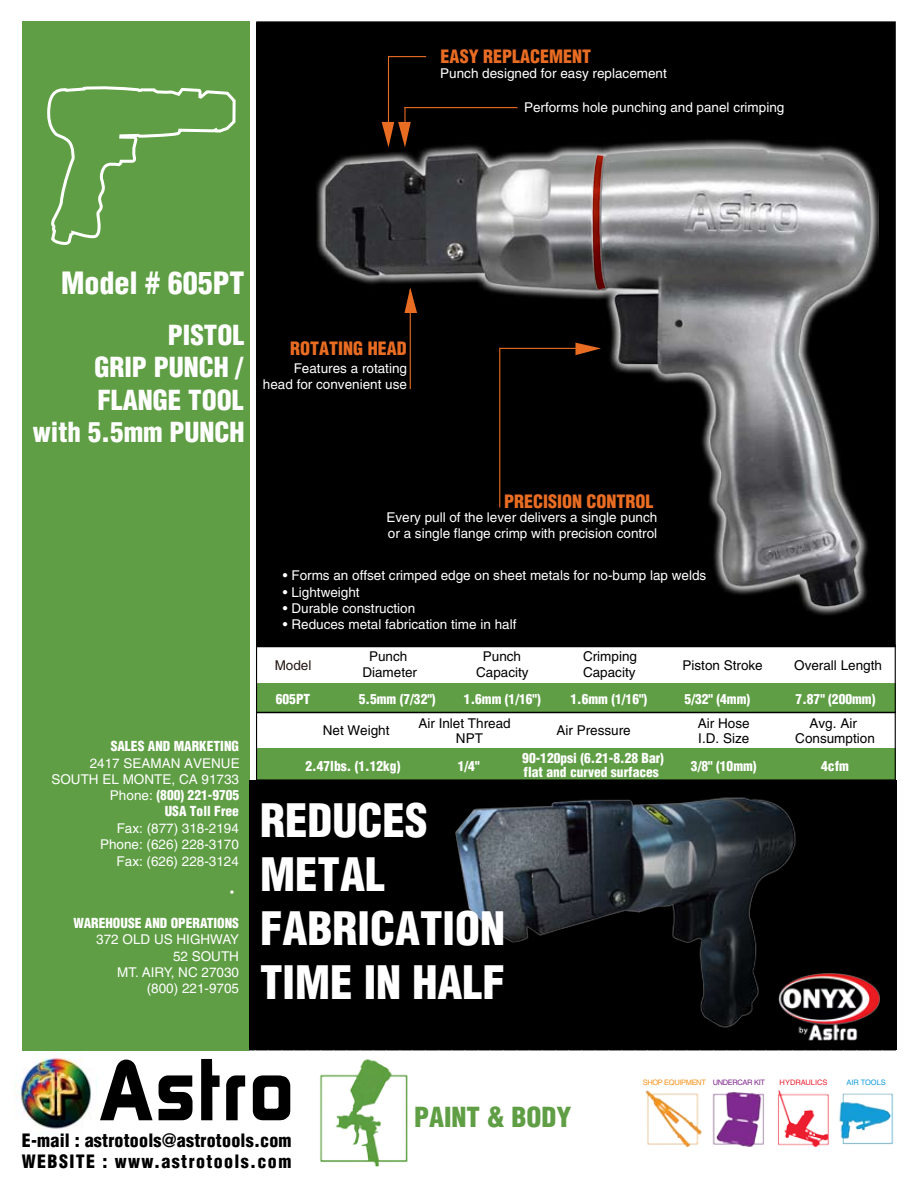
<style>
.page{position:relative;width:918px;height:1188px;background:#fff}
.page>*{position:absolute;margin:0;border:0;box-sizing:border-box;transform-origin:0 0}
.t1{font:900 condensed 45px/54px "Helvetica";color:#fff}
.t2{font:900 condensed 30px "Helvetica";color:#fff}
.t3{font:900 condensed 27px/32.4px "Helvetica";color:#fff;text-align:right}
.t4{font:900 condensed 27px "Helvetica";color:#5f9e44}
.t5{font:900 condensed 18px/21.6px "Helvetica";letter-spacing:.015em;color:#000}
.t6{font:900 condensed 18px "Helvetica";color:#e96c23}
.t7{font:13.5px/16.2px "Helvetica";color:#fff}
.t8{font:900 condensed 13.5px "Helvetica";color:#fff}
.t9{font:13.5px/16.2px "Helvetica";color:#fefefe;text-align:right}
.t10{font:13.5px/16.2px "Helvetica";color:#000;text-align:center}
.t11{font:13.5px "Helvetica";color:#020100}
.t12{font:13.5px "Helvetica";color:#231815}
.t13{font:300 13.5px "Adobe Ming Std";color:#fefefe}
.t14{font:7.5px "Helvetica";letter-spacing:-.05em;color:#f79520}
.t15{font:7.5px "Helvetica";color:#ed2031}
.t16{font:7.5px "Helvetica";color:#149ed9}
.s1{font-weight:900;font-stretch:condensed}
.s2{color:#812b90}
</style>
<div class="page">
<div style="left:22px;top:21px;width:228px;height:1030px;background:#5f9e44"></div>
<hr style="left:255px;top:781px;width:1px;height:270px;background:#c0c0c0">
<hr style="left:268px;top:779px;width:1px;height:272px;background:#c0c0c0">
<hr style="left:282px;top:779px;width:1px;height:272px;background:#c0c0c0">
<hr style="left:294px;top:773px;width:1px;height:278px;background:#c0c0c0">
<hr style="left:465px;top:778px;width:1px;height:273px;background:#c0c0c0">
<hr style="left:478px;top:778px;width:1px;height:273px;background:#c0c0c0">
<hr style="left:490px;top:778px;width:1px;height:273px;background:#c0c0c0">
<hr style="left:503px;top:778px;width:1px;height:273px;background:#c0c0c0">
<hr style="left:516px;top:779px;width:1px;height:272px;background:#c0c0c0">
<hr style="left:529px;top:779px;width:1px;height:272px;background:#c0c0c0">
<hr style="left:542px;top:779px;width:1px;height:272px;background:#c0c0c0">
<hr style="left:555px;top:780px;width:1px;height:271px;background:#c0c0c0">
<hr style="left:568px;top:780px;width:1px;height:271px;background:#c0c0c0">
<hr style="left:581px;top:780px;width:1px;height:271px;background:#c0c0c0">
<hr style="left:595px;top:777px;width:1px;height:274px;background:#c0c0c0">
<hr style="left:608px;top:777px;width:1px;height:274px;background:#c0c0c0">
<hr style="left:621px;top:777px;width:1px;height:274px;background:#c0c0c0">
<hr style="left:635px;top:777px;width:1px;height:274px;background:#c0c0c0">
<hr style="left:647px;top:777px;width:1px;height:274px;background:#c0c0c0">
<hr style="left:660px;top:779px;width:1px;height:272px;background:#c0c0c0">
<hr style="left:674px;top:777px;width:1px;height:274px;background:#c0c0c0">
<hr style="left:687px;top:777px;width:1px;height:274px;background:#c0c0c0">
<hr style="left:700px;top:777px;width:1px;height:274px;background:#c0c0c0">
<hr style="left:713px;top:777px;width:1px;height:274px;background:#c0c0c0">
<hr style="left:726px;top:777px;width:1px;height:274px;background:#c0c0c0">
<hr style="left:740px;top:777px;width:1px;height:274px;background:#c0c0c0">
<hr style="left:753px;top:777px;width:1px;height:274px;background:#c0c0c0">
<hr style="left:765px;top:777px;width:1px;height:274px;background:#c0c0c0">
<hr style="left:779px;top:777px;width:1px;height:274px;background:#c0c0c0">
<hr style="left:792px;top:779px;width:1px;height:272px;background:#c0c0c0">
<hr style="left:805px;top:779px;width:1px;height:272px;background:#c0c0c0">
<hr style="left:818px;top:779px;width:1px;height:272px;background:#c0c0c0">
<hr style="left:831px;top:779px;width:1px;height:272px;background:#c0c0c0">
<hr style="left:843px;top:779px;width:1px;height:272px;background:#c0c0c0">
<hr style="left:856px;top:779px;width:1px;height:272px;background:#c0c0c0">
<hr style="left:870px;top:779px;width:1px;height:272px;background:#c0c0c0">
<hr style="left:882px;top:779px;width:1px;height:272px;background:#c0c0c0">
<div style="left:256px;top:748px;width:640px;height:33px;background:#5f9e44"></div>
<div style="left:256px;top:683px;width:640px;height:29px;background:#5f9e44"></div>
<div style="left:256px;top:21px;width:640px;height:626px;background:#000;border:2px solid #000"></div>
<img style="left:14px;top:1051px;width:84px;height:78px">
<svg style="left:100px;top:1060px;width:53px;height:60px"></svg>
<svg style="left:159px;top:1075px;width:34px;height:45px"></svg>
<svg style="left:201px;top:1059px;width:19px;height:61px"></svg>
<svg style="left:226px;top:1075px;width:19px;height:45px"></svg>
<svg style="left:253px;top:1075px;width:37px;height:45px"></svg>
<hr style="left:388px;top:56px;width:1px;height:76px;background:#e96c23">
<img style="left:843px;top:1093px;width:51px;height:52px">
<img style="left:790px;top:1093px;width:53px;height:54px">
<img style="left:301px;top:1050px;width:162px;height:117px">
<img style="left:716px;top:1090px;width:74px;height:57px">
<img style="left:645px;top:1090px;width:71px;height:58px">
<hr style="left:388px;top:56px;width:38px;height:1px;background:#e96c23">
<svg style="left:47px;top:86px;width:189px;height:159px"></svg>
<img style="left:315px;top:95px;width:564px;height:553px">
<hr style="left:256px;top:22px;width:1px;height:759px;background:#000">
<hr style="left:895px;top:644px;width:1px;height:137px;background:#000">
<hr style="left:256px;top:779px;width:640px;height:2px;background:#000">
<hr style="left:256px;top:712px;width:640px;height:1px;background:#000">
<div style="left:249px;top:781px;width:647px;height:269px;background:#000"></div>
<img style="left:430px;top:779px;width:376px;height:249px">
<img style="left:777px;top:973px;width:103px;height:68px">
<h3 class="t6" style="left:441px;top:45px;width:152px">EASY REPLACEMENT</h3>
<p class="t7" style="left:440px;top:65px;width:228px">Punch designed for easy replacement</p>
<p class="t7" style="left:524px;top:99px;width:262px">Performs hole punching and panel crimping</p>
<h2 class="t2" style="left:61px;top:264px;width:185px">Model # 605PT</h2>
<h3 class="t3" style="left:33px;top:319px;width:213px">PISTOL<br>GRIP PUNCH /<br>FLANGE TOOL<br>with 5.5mm PUNCH</h3>
<h3 class="t6" style="left:290px;top:337px;width:118px">ROTATING HEAD</h3>
<p class="t7" style="left:263px;top:360px;width:146px;text-align:right">Features a rotating head for convenient use</p>
<p class="t8" style="left:111px;top:737px;width:130px">SALES AND MARKETING</p>
<p class="t9" style="left:51px;top:755px;width:190px">2417 SEAMAN AVENUE<br>SOUTH EL MONTE, CA 91733<br>Phone: <span class="s1">(800) 221-9705<br>USA Toll Free</span></p>
<p class="t9" style="left:117px;top:820px;width:124px">Fax: (877) 318-2194</p>
<p class="t9" style="left:117px;top:853px;width:124px">Fax: (626) 228-3124</p>
<p class="t9" style="left:100px;top:836px;width:140px">Phone: (626) 228-3170</p>
<p class="t13" style="left:226px;top:886px;width:15px">˙</p>
<p class="t8" style="left:73px;top:915px;width:167px">WAREHOUSE AND OPERATIONS</p>
<p class="t9" style="left:96px;top:932px;width:144px">372 OLD US HIGHWAY</p>
<p class="t9" style="left:117px;top:948px;width:123px">52 SOUTH<br>MT. AIRY, NC 27030 (800) 221-9705</p>
<h3 class="t6" style="left:504px;top:490px;width:151px">PRECISION CONTROL</h3>
<p class="t7" style="left:386px;top:509px;width:272px">Every pull of the lever delivers a single punch or a single flange crimp with precision control</p>
<p class="t7" style="left:283px;top:568px;width:425px">• Forms an offset crimped edge on sheet metals for no-bump lap welds</p>
<p class="t7" style="left:283px;top:584px;width:78px">• Lightweight</p>
<p class="t7" style="left:283px;top:600px;width:134px">• Durable construction</p>
<p class="t7" style="left:283px;top:616px;width:235px">• Reduces metal fabrication time in half</p>
<p class="t12" style="left:275px;top:658px;width:38px">Model</p>
<p class="t8" style="left:276px;top:691px;width:36px">605PT</p>
<p class="t10" style="left:362px;top:648px;width:56px">Punch<br>Diameter</p>
<p class="t8" style="left:359px;top:691px;width:78px">5.5mm (7/32")</p>
<p class="t10" style="left:583px;top:648px;width:55px;text-align:left">Crimping<br>Capacity</p>
<p class="t11" style="left:683px;top:658px;width:82px">Piston Stroke</p>
<p class="t8" style="left:685px;top:691px;width:67px">5/32" (4mm)</p>
<p class="t8" style="left:796px;top:691px;width:81px">7.87" (200mm)</p>
<p class="t10" style="left:476px;top:648px;width:54px">Punch<br>Capacity</p>
<p class="t8" style="left:464px;top:691px;width:78px">1.6mm (1/16")</p>
<p class="t8" style="left:570px;top:691px;width:78px">1.6mm (1/16")</p>
<p class="t10" style="left:794px;top:657px;width:89px">Overall Length</p>
<p class="t10" style="left:456px;top:715px;width:56px;line-height:15px;text-align:left;text-indent:-38px">Air Inlet Thread<br>NPT</p>
<p class="t8" style="left:458px;top:757px;width:23px">1/4"</p>
<p class="t10" style="left:323px;top:722px;width:68px">Net Weight</p>
<p class="t8" style="left:306px;top:757px;width:96px">2.47lbs. (1.12kg)</p>
<p class="t8" style="left:524px;top:763px;width:137px">flat and curved surfaces</p>
<p class="t10" style="left:556px;top:722px;width:76px">Air Pressure</p>
<p class="t8" style="left:522px;top:750px;width:143px">90-120psi (6.21-8.28 Bar)</p>
<h1 class="t1" style="left:260px;top:793px;width:247px">REDUCES<br>METAL<br>FABRICATION<br>TIME IN HALF</h1>
<p class="t10" style="left:698px;top:715px;width:53px;line-height:15px;text-align:left">Air Hose<br>I.D. Size</p>
<p class="t8" style="left:691px;top:757px;width:67px">3/8" (10mm)</p>
<p class="t10" style="left:795px;top:715px;width:81px;line-height:15px">Avg. Air<br>Consumption</p>
<p class="t8" style="left:821px;top:757px;width:29px">4cfm</p>
<h3 class="t4" style="left:414px;top:1100px;width:159px">PAINT &amp; BODY</h3>
<p class="t14" style="left:643px;top:1078px;width:124px">SHOP EQUIPMENT <span class="s2">UNDERCAR KIT</span></p>
<p class="t15" style="left:780px;top:1078px;width:49px">HYDRAULICS</p>
<p class="t16" style="left:847px;top:1078px;width:41px">AIR TOOLS</p>
<h3 class="t5" style="left:22px;top:1129px;width:271px">E-mail : astrotools@astrotools.com<br>WEBSITE : www.astrotools.com</h3>
</div>
